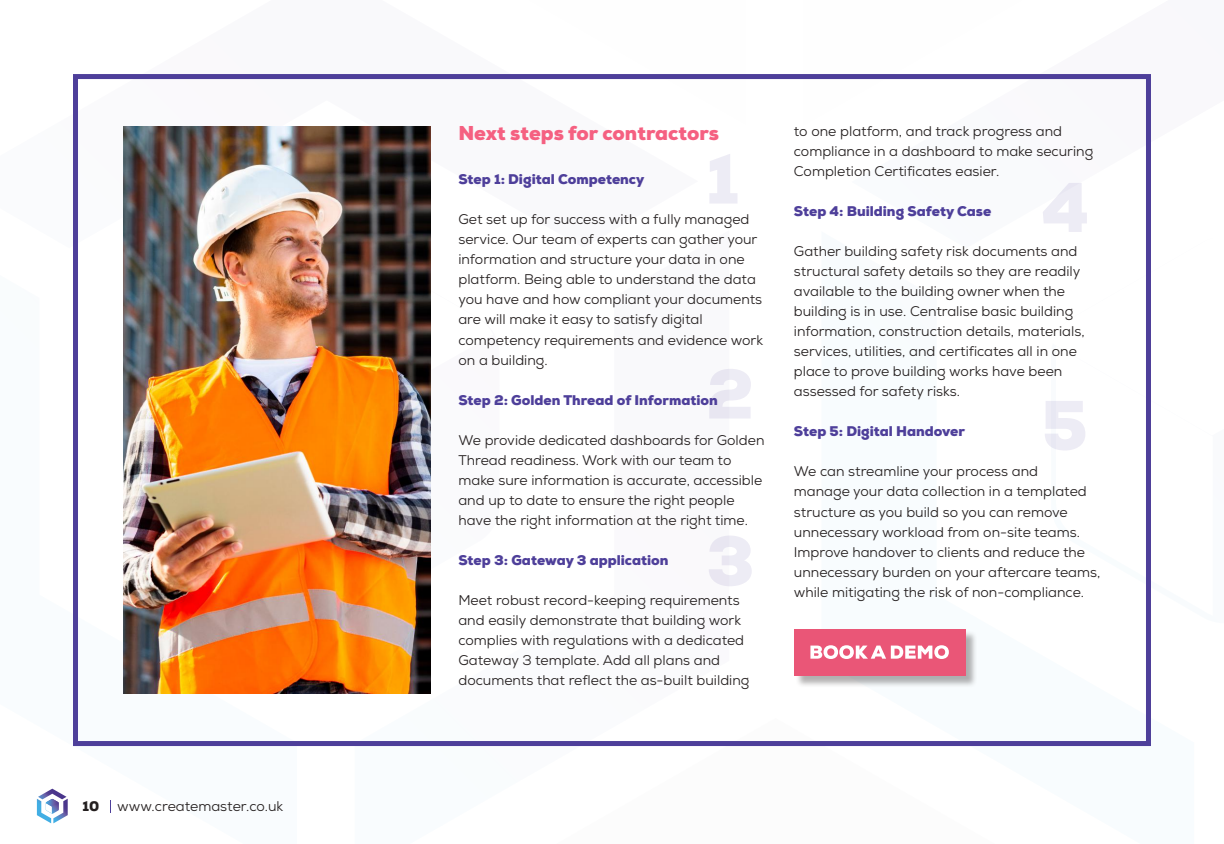
<style>
.page{position:relative;width:1224px;height:844px;background:#fff}
.page>*{position:absolute;margin:0;border:0;box-sizing:border-box;transform-origin:0 0}
.t1{font:900 20px "Nexa";color:#f56081}
.t2{font:14px/20px "Nexa";color:#241f1f}
.t3{font:900 14px "Nexa";color:#4e3f9a}
.t4{font:900 14px "Nexa";color:#241f1f}
</style>
<div class="page">
<svg style="left:729px;top:745px;width:422px;height:2px"></svg>
<svg style="left:110px;top:800px;width:1px;height:12px"></svg>
<svg style="left:37px;top:788px;width:31px;height:34px"></svg>
<div style="left:73px;top:74px;width:1078px;height:671px;border:5px solid #4e3f9a"></div>
<div style="left:795px;top:630px;width:183px;height:57px;background:#241f1f;opacity:.35"></div>
<div style="left:794px;top:628px;width:171px;height:47px;background:#ea5677"></div>
<svg style="left:810px;top:645px;width:139px;height:13px"></svg>
<img style="left:123px;top:126px;width:307px;height:567px">
<p class="t4" style="left:83px;top:796px;width:18px">10</p>
<p class="t2" style="left:117px;top:795px;width:168px">www.createmaster.co.uk</p>
<h1 class="t1" style="left:458px;top:120px;width:262px">Next steps for contractors</h1>
<p class="t3" style="left:458px;top:170px;width:187px">Step 1: Digital Competency</p>
<p class="t2" style="left:458px;top:209px;width:306px">Get set up for success with a fully managed service. Our team of experts can gather your information and structure your data in one platform. Being able to understand the data you have and how compliant your documents are will make it easy to satisfy digital competency requirements and evidence work on a building.</p>
<p class="t3" style="left:458px;top:390px;width:261px">Step 2: Golden Thread of Information</p>
<p class="t2" style="left:458px;top:429px;width:308px">We provide dedicated dashboards for Golden Thread readiness. Work with our team to make sure information is accurate, accessible and up to date to ensure the right people have the right information at the right time.</p>
<p class="t3" style="left:458px;top:550px;width:212px">Step 3: Gateway 3 application</p>
<p class="t2" style="left:458px;top:589px;width:293px">Meet robust record-keeping requirements and easily demonstrate that building work complies with regulations with a dedicated Gateway 3 template. Add all plans and documents that reflect the as-built building</p>
<p class="t2" style="left:794px;top:121px;width:301px">to one platform, and track progress and compliance in a dashboard to make securing<br>Completion Certificates easier.</p>
<p class="t3" style="left:794px;top:202px;width:199px">Step 4: Building Safety Case</p>
<p class="t2" style="left:794px;top:241px;width:292px">Gather building safety risk documents and structural safety details so they are readily available to the building owner when the building is in use. Centralise basic building information, construction details, materials, services, utilities, and certificates all in one place to prove building works have been assessed for safety risks.</p>
<p class="t3" style="left:794px;top:422px;width:173px">Step 5: Digital Handover</p>
<p class="t2" style="left:794px;top:461px;width:308px">We can streamline your process and<br>manage your data collection in a templated structure as you build so you can remove unnecessary workload from on-site teams.<br>Improve handover to clients and reduce the unnecessary burden on your aftercare teams, while mitigating the risk of non-compliance.</p>
</div>
